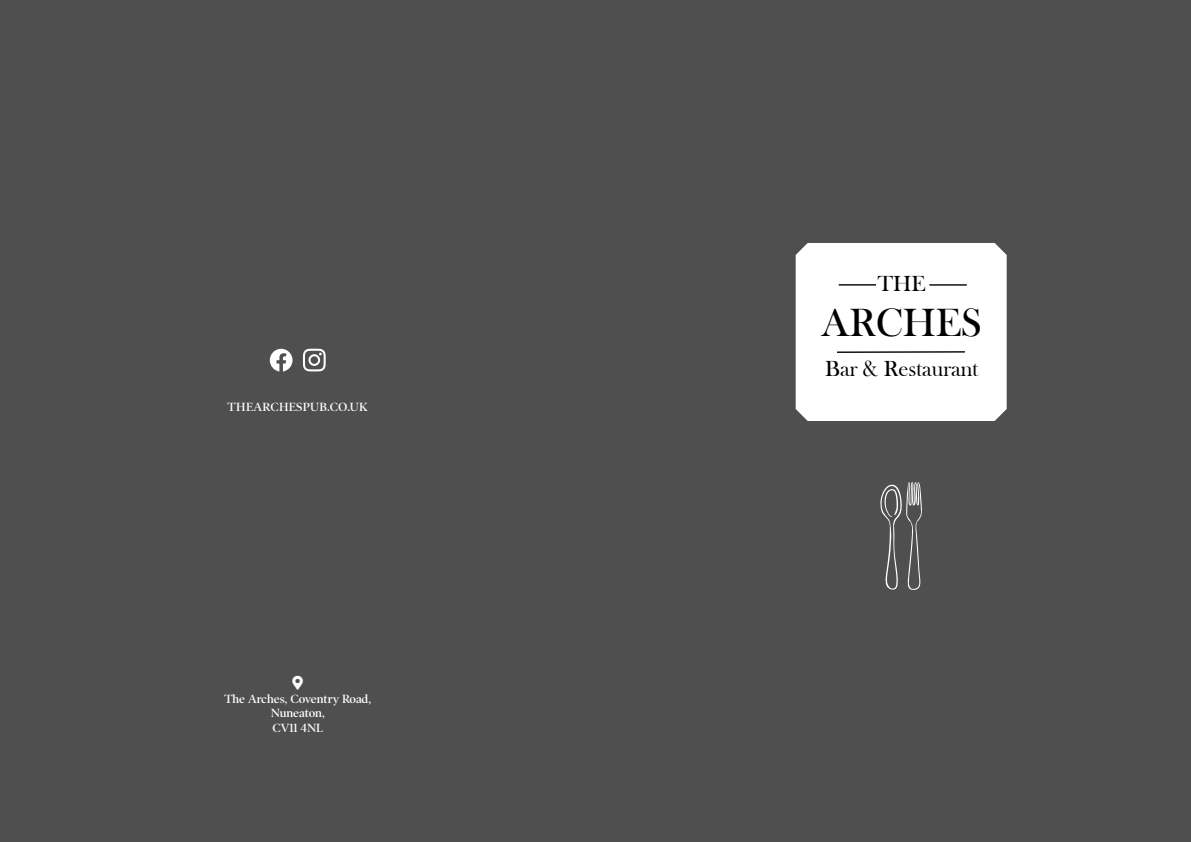
<style>
.page{position:relative;width:1191px;height:842px;background:#504f4f}
.page>*{position:absolute;margin:0;border:0;box-sizing:border-box;transform-origin:0 0}
.t1{font:40.5px "Bask Old Face";color:#000}
.t2{font:22.4px "Bask Old Face";color:#000}
.t3{font:600 12px/14.4px "Poynter OS Disp";color:#fff;text-align:center}
.t4{font:600 12px "Poynter OS Disp";letter-spacing:.025em;color:#fff}
</style>
<div class="page">
<div style="left:795px;top:243px;width:211px;height:178px;background:#fff"></div>
<hr style="left:929px;top:284px;width:37px;height:2px;background:#000">
<svg style="left:880px;top:482px;width:42px;height:108px"></svg>
<svg style="left:270px;top:349px;width:22px;height:22px"></svg>
<svg style="left:303px;top:349px;width:23px;height:22px"></svg>
<p class="t4" style="left:228px;top:400px;width:142px">THEARCHESPUB.CO.UK</p>
<p class="t3" style="left:224px;top:691px;width:148px">The Arches, Coventry Road,<br>Nuneaton,<br>CV11 4NL</p>
<h2 class="t2" style="left:878px;top:272px;width:49px">THE</h2>
<h1 class="t1" style="left:821px;top:300px;width:162px">ARCHES</h1>
<h2 class="t2" style="left:825px;top:356px;width:155px">Bar &amp; Restaurant</h2>
</div>
